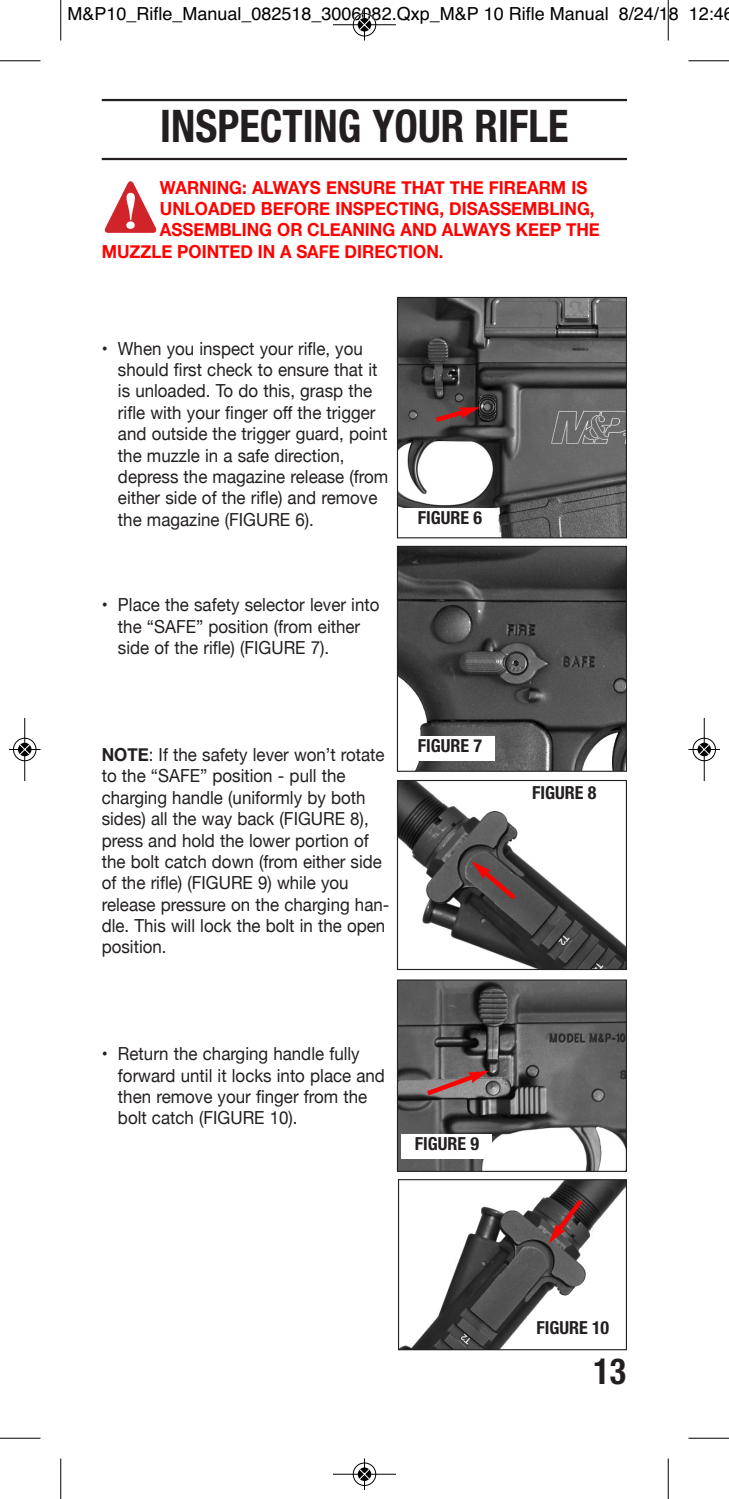
<style>
.page{position:relative;width:729px;height:1499px;background:#fff}
.page>*{position:absolute;margin:0;border:0;box-sizing:border-box;transform-origin:0 0}
.t1{font:700 condensed 45px "Helvetica Neue LT Std";color:#231f20;scale:.94 1}
.t2{font:700 condensed 36px "Helvetica Neue LT Std";color:#231f20;scale:.94 1}
.t3{font:18px/21.4px "Helvetica Neue";color:#231f20;scale:.94 1}
.t4{font:700 18px "Helvetica Neue";color:#f00;scale:.94 1}
.t5{font:18px "Helvetica";color:#000}
.t6{font:700 condensed 18px "Helvetica Neue LT Std";color:#231f20}
.s1{font-weight:700}
</style>
<div class="page">
<hr style="left:102px;top:99px;width:525px;height:2px;background:#231f20">
<hr style="left:102px;top:158px;width:525px;height:2px;background:#231f20">
<img style="left:399px;top:548px;width:226px;height:222px">
<div style="left:397px;top:546px;width:230px;height:226px;border:1px solid #231f20"></div>
<img style="left:399px;top:981px;width:226px;height:189px">
<div style="left:397px;top:979px;width:230px;height:193px;border:1px solid #231f20"></div>
<div style="left:402px;top:1134px;width:90px;height:24px;background:#fff"></div>
<svg style="left:422px;top:1070px;width:67px;height:29px;background:#8f6666"></svg>
<div style="left:406px;top:736px;width:89px;height:24px;background:#fff"></div>
<img style="left:399px;top:782px;width:226px;height:186px">
<div style="left:397px;top:780px;width:230px;height:190px;border:1px solid #231f20"></div>
<div style="left:530px;top:783px;width:84px;height:23px;background:#fff"></div>
<svg style="left:471px;top:861px;width:50px;height:43px;background:#644343"></svg>
<img style="left:399px;top:299px;width:226px;height:237px">
<div style="left:397px;top:297px;width:230px;height:241px;border:1px solid #231f20"></div>
<div style="left:404px;top:509px;width:91px;height:23px;background:#fff"></div>
<svg style="left:431px;top:406px;width:49px;height:19px"></svg>
<svg style="left:104px;top:181px;width:53px;height:52px"></svg>
<img style="left:400px;top:1181px;width:225px;height:167px">
<div style="left:398px;top:1179px;width:229px;height:171px;border:1px solid #231f20"></div>
<svg style="left:548px;top:1194px;width:39px;height:49px;background:#5c3939"></svg>
<div style="left:527px;top:1316px;width:91px;height:28px;background:#fff"></div>
<hr style="left:60px;top:0;width:1px;height:40px;background:#000">
<hr style="left:0;top:60px;width:40px;height:1px;background:#000">
<hr style="left:668px;top:0;width:1px;height:40px;background:#000">
<hr style="left:688px;top:60px;width:41px;height:1px;background:#000">
<hr style="left:60px;top:1458px;width:1px;height:40px;background:#000">
<hr style="left:0;top:1437px;width:40px;height:1px;background:#000">
<hr style="left:668px;top:1458px;width:1px;height:40px;background:#000">
<hr style="left:688px;top:1437px;width:41px;height:1px;background:#000">
<div style="left:353px;top:13px;width:23px;height:24px;border:1px solid #fff;border-radius:50%"></div>
<hr style="left:333px;top:24px;width:63px;height:1px;background:#000">
<hr style="left:364px;top:9px;width:1px;height:31px;background:#000">
<div style="left:353px;top:13px;width:23px;height:23px;border:1px solid #000;border-radius:50%"></div>
<svg style="left:358px;top:18px;width:13px;height:14px"></svg>
<svg style="left:359px;top:19px;width:11px;height:11px"></svg>
<div style="left:353px;top:1462px;width:23px;height:24px;border:1px solid #fff;border-radius:50%"></div>
<svg style="left:357px;top:1467px;width:15px;height:14px"></svg>
<hr style="left:333px;top:1473px;width:63px;height:1px;background:#000">
<hr style="left:364px;top:1458px;width:1px;height:32px;background:#000">
<div style="left:353px;top:1462px;width:23px;height:23px;border:1px solid #000;border-radius:50%"></div>
<svg style="left:358px;top:1467px;width:13px;height:13px"></svg>
<svg style="left:359px;top:1468px;width:11px;height:11px"></svg>
<div style="left:13px;top:737px;width:24px;height:24px;border:1px solid #fff;border-radius:50%"></div>
<hr style="left:24px;top:718px;width:1px;height:63px;background:#000">
<hr style="left:9px;top:749px;width:31px;height:1px;background:#000">
<div style="left:13px;top:738px;width:23px;height:23px;border:1px solid #000;border-radius:50%"></div>
<svg style="left:18px;top:742px;width:14px;height:14px"></svg>
<svg style="left:19px;top:744px;width:11px;height:11px"></svg>
<div style="left:692px;top:737px;width:24px;height:24px;border:1px solid #fff;border-radius:50%"></div>
<hr style="left:704px;top:718px;width:1px;height:63px;background:#000">
<hr style="left:688px;top:749px;width:32px;height:1px;background:#000">
<div style="left:693px;top:738px;width:23px;height:23px;border:1px solid #000;border-radius:50%"></div>
<svg style="left:698px;top:742px;width:13px;height:14px"></svg>
<svg style="left:699px;top:744px;width:11px;height:11px"></svg>
<p class="t5" style="left:68px;top:4px;width:668px">M&amp;P10_Rifle_Manual_082518_3006082.Qxp_M&amp;P 10 Rifle Manual 8/24/18 12:46</p>
<h1 class="t1" style="left:160px;top:110px;width:436px">INSPECTING YOUR RIFLE</h1>
<p class="t4" style="left:160px;top:176px;width:456px">WARNING: ALWAYS ENSURE THAT THE FIREARM IS</p>
<p class="t4" style="left:160px;top:197px;width:464px">UNLOADED BEFORE INSPECTING, DISASSEMBLING,</p>
<p class="t4" style="left:160px;top:219px;width:470px">ASSEMBLING OR CLEANING AND ALWAYS KEEP THE</p>
<p class="t4" style="left:102px;top:240px;width:365px">MUZZLE POINTED IN A SAFE DIRECTION.</p>
<p class="t3" style="left:118px;top:337px;width:289px;text-indent:-16px">• When you inspect your rifle, you should first check to ensure that it is unloaded. To do this, grasp the rifle with your finger off the trigger and outside the trigger guard, point the muzzle in a safe direction, depress the magazine release (from either side of the rifle) and remove the magazine (FIGURE 6).</p>
<p class="t3" style="left:118px;top:594px;width:280px;text-indent:-16px">• Place the safety selector lever into the “SAFE” position (from either side of the rifle) (FIGURE 7).</p>
<p class="t6" style="left:418px;top:511px;width:66px">FIGURE 6</p>
<p class="t3" style="left:102px;top:743px;width:308px"><span class="s1">NOTE</span>: If the safety lever won’t rotate to the “SAFE” position - pull the charging handle (uniformly by both sides) all the way back (FIGURE 8), press and hold the lower portion of the bolt catch down (from either side of the rifle) (FIGURE 9) while you release pressure on the charging han&shy;dle. This will lock the bolt in the open position.</p>
<p class="t6" style="left:418px;top:739px;width:66px">FIGURE 7</p>
<p class="t3" style="left:118px;top:1043px;width:286px;text-indent:-16px">• Return the charging handle fully forward until it locks into place and then remove your finger from the bolt catch (FIGURE 10).</p>
<p class="t6" style="left:415px;top:1137px;width:66px">FIGURE 9</p>
<p class="t6" style="left:532px;top:786px;width:66px">FIGURE 8</p>
<p class="t6" style="left:536px;top:1321px;width:74px">FIGURE 10</p>
<h2 class="t2" style="left:593px;top:1358px;width:36px">13</h2>
</div>
